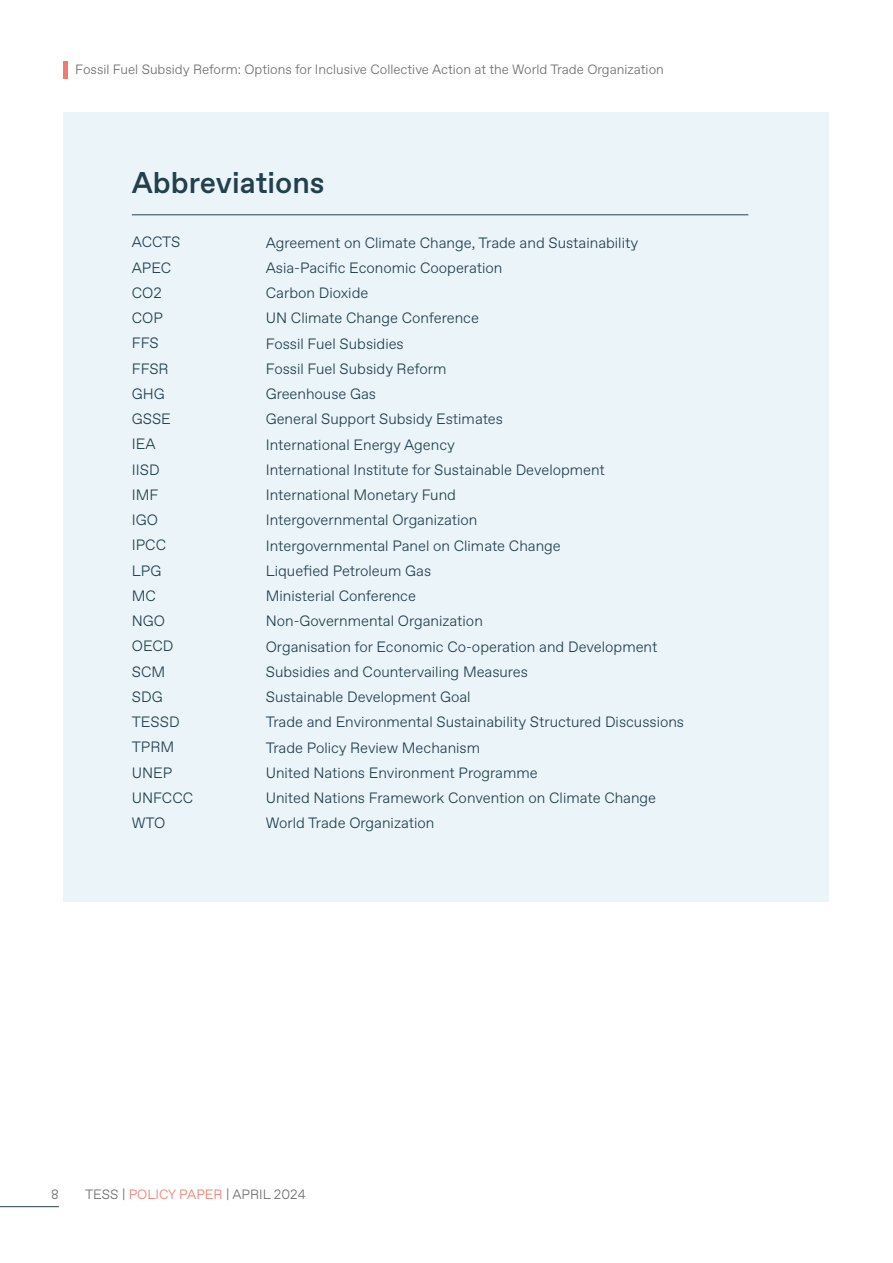
<style>
.page{position:relative;width:893px;height:1263px;background:#fff}
.page>*{position:absolute;margin:0;border:0;box-sizing:border-box;transform-origin:0 0}
.t1{font:500 30px "ABC Favorit";color:#23404d}
.t2{font:300 15px/25.2px "ABC Favorit";color:#23404d}
.t3{font:300 13.5px "ABC Favorit";color:#706f6f}
.s1{color:#ef7c6e}
</style>
<div class="page">
<hr style="left:0;top:1206px;width:59px;height:1px;background:#23404d">
<hr style="left:64px;top:61px;width:4px;height:17px;background:#ef7c6e">
<div style="left:64px;top:112px;width:765px;height:789px;background:#ebf5f9"></div>
<hr style="left:132px;top:215px;width:616px;height:1px;background:#23404d">
<p class="t3" style="left:75px;top:62px;width:590px">Fossil Fuel Subsidy Reform: Options for Inclusive Collective Action at the World Trade Organization</p>
<h1 class="t1" style="left:132px;top:165px;width:194px">Abbreviations</h1>
<p class="t2" style="left:132px;top:230px;width:63px">ACCTS<br>APEC<br>CO2<br>COP<br>FFS<br>FFSR<br>GHG<br>GSSE<br>IEA<br>IISD<br>IMF<br>IGO<br>IPCC<br>LPG<br>MC<br>NGO<br>OECD<br>SCM<br>SDG<br>TESSD<br>TPRM<br>UNEP<br>UNFCCC<br>WTO</p>
<p class="t2" style="left:266px;top:230px;width:420px">Agreement on Climate Change, Trade and Sustainability Asia-Pacific Economic Cooperation<br>Carbon Dioxide<br>UN Climate Change Conference<br>Fossil Fuel Subsidies<br>Fossil Fuel Subsidy Reform<br>Greenhouse Gas<br>General Support Subsidy Estimates<br>International Energy Agency<br>International Institute for Sustainable Development International Monetary Fund<br>Intergovernmental Organization<br>Intergovernmental Panel on Climate Change<br>Liquefied Petroleum Gas<br>Ministerial Conference<br>Non-Governmental Organization<br>Organisation for Economic Co-operation and Development Subsidies and Countervailing Measures<br>Sustainable Development Goal<br>Trade and Environmental Sustainability Structured Discussions Trade Policy Review Mechanism<br>United Nations Environment Programme<br>United Nations Framework Convention on Climate Change World Trade Organization</p>
<p class="t3" style="left:51px;top:1187px;width:9px">8</p>
<p class="t3" style="left:85px;top:1187px;width:222px">TESS | <span class="s1">POLICY PAPER</span> | APRIL 2024</p>
</div>
